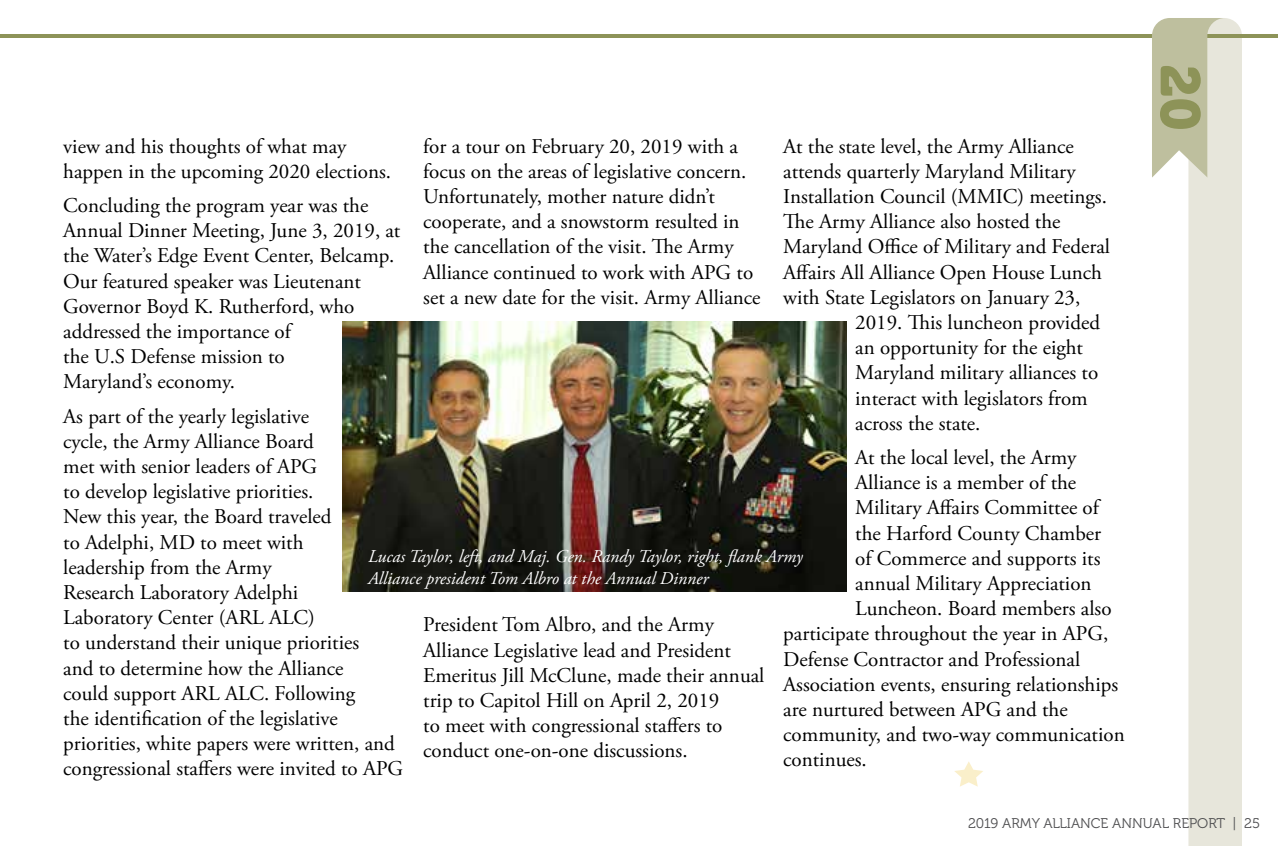
<style>
.page{position:relative;width:1278px;height:846px;background:#fff}
.page>*{position:absolute;margin:0;border:0;box-sizing:border-box;transform-origin:0 0}
.t1{font:21px/25.2px "Adobe Garamond Pro";color:#000}
.t2{font:italic 18px/21.6px "Adobe Garamond Pro";color:#fff}
.t3{font:14px "Museo 300";color:#4d4d4f}
</style>
<div class="page">
<div style="left:1188px;top:18px;width:54px;height:828px;background:#e7e6db"></div>
<hr style="left:0;top:34px;width:1278px;height:4px;background:#8d9358">
<svg style="left:1152px;top:18px;width:73px;height:160px"></svg>
<svg style="left:954px;top:761px;width:29px;height:26px"></svg>
<img style="left:342px;top:322px;width:504px;height:269px">
<p class="t1" style="left:63px;top:134px;width:329px">view and his thoughts of what may happen in the upcoming 2020 elections.</p>
<p class="t1" style="left:63px;top:193px;width:339px">Concluding the program year was the<br>Annual Dinner Meeting, June 3, 2019, at the Water’s Edge Event Center, Belcamp.<br>Our featured speaker was Lieutenant<br>Governor Boyd K. Rutherford, who addressed the importance of<br>the U.S Defense mission to<br>Maryland’s economy.</p>
<p class="t1" style="left:63px;top:404px;width:342px">As part of the yearly legislative<br>cycle, the Army Alliance Board<br>met with senior leaders of APG<br>to develop legislative priorities.<br>New this year, the Board traveled<br>to Adelphi, MD to meet with<br>leadership from the Army<br>Research Laboratory Adelphi<br>Laboratory Center (ARL ALC)<br>to understand their unique priorities<br>and to determine how the Alliance<br>could support ARL ALC. Following<br>the identification of the legislative priorities, white papers were written, and congressional staffers were invited to APG</p>
<p class="t1" style="left:423px;top:134px;width:339px">for a tour on February 20, 2019 with a focus on the areas of legislative concern.<br>Unfortunately, mother nature didn’t cooperate, and a snowstorm resulted in the cancellation of the visit. The Army Alliance continued to work with APG to set a new date for the visit. Army Alliance</p>
<p class="t1" style="left:783px;top:134px;width:328px">At the state level, the Army Alliance attends quarterly Maryland Military Installation Council (MMIC) meetings.<br>The Army Alliance also hosted the Maryland Office of Military and Federal Affairs All Alliance Open House Lunch with State Legislators on January 23,</p>
<p class="t1" style="left:855px;top:310px;width:246px">2019. This luncheon provided an opportunity for the eight<br>Maryland military alliances to interact with legislators from across the state.</p>
<p class="t1" style="left:855px;top:445px;width:223px">At the local level, the Army</p>
<p class="t1" style="left:855px;top:471px;width:223px">Alliance is a member of the</p>
<p class="t1" style="left:855px;top:496px;width:245px">Military Affairs Committee of</p>
<p class="t1" style="left:855px;top:521px;width:247px">the Harford County Chamber</p>
<p class="t1" style="left:855px;top:546px;width:247px">of Commerce and supports its</p>
<p class="t1" style="left:855px;top:571px;width:238px">annual Military Appreciation</p>
<p class="t1" style="left:855px;top:597px;width:258px">Luncheon. Board members also</p>
<p class="t1" style="left:783px;top:622px;width:327px">participate throughout the year in APG,</p>
<p class="t1" style="left:783px;top:647px;width:299px">Defense Contractor and Professional</p>
<p class="t1" style="left:783px;top:672px;width:336px">Association events, ensuring relationships</p>
<p class="t1" style="left:783px;top:697px;width:286px">are nurtured between APG and the</p>
<p class="t1" style="left:783px;top:723px;width:343px">community, and two-way communication</p>
<p class="t1" style="left:783px;top:748px;width:85px">continues.</p>
<p class="t2" style="left:368px;top:546px;width:436px">Lucas Taylor, left, and Maj. Gen. Randy Taylor, right, flank Army<br>Alliance president Tom Albro at the Annual Dinner</p>
<p class="t1" style="left:423px;top:613px;width:343px">President Tom Albro, and the Army Alliance Legislative lead and President Emeritus Jill McClune, made their annual trip to Capitol Hill on April 2, 2019<br>to meet with congressional staffers to conduct one-on-one discussions.</p>
<p class="t3" style="left:968px;top:816px;width:293px">2019 ARMY ALLIANCE ANNUAL REPORT | 25</p>
</div>
